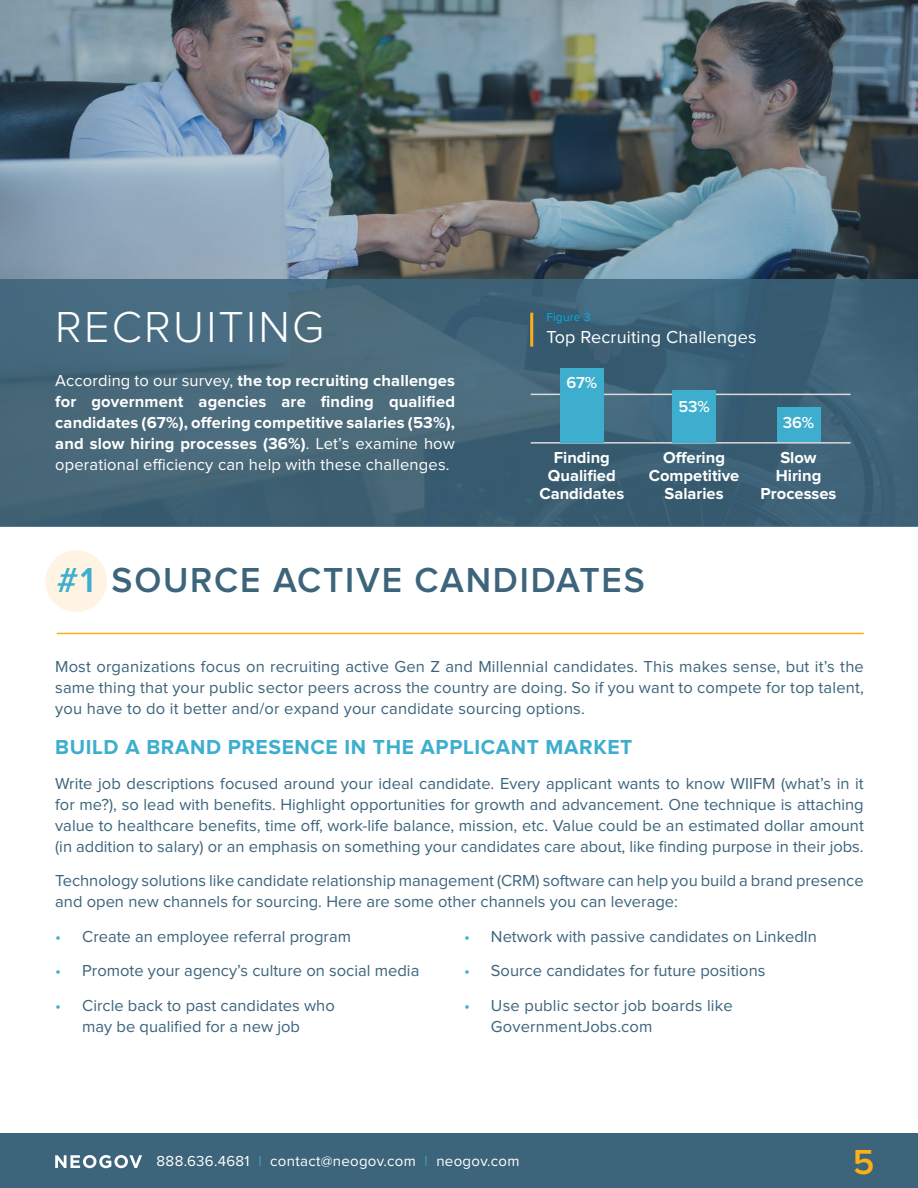
<style>
.page{position:relative;width:918px;height:1188px;background:#fff}
.page>*{position:absolute;margin:0;border:0;box-sizing:border-box;transform-origin:0 0}
.t1{font:300 45px "Proxima Nova";letter-spacing:.05em;color:#fff}
.t2{font:600 36px "Proxima Nova";letter-spacing:.05em;color:#3c647b}
.t3{font:600 36px "Proxima Nova";color:#fcaf17}
.t4{font:700 21px "Proxima Nova";letter-spacing:.03em;color:#3eaece}
.t5{font:18px "Proxima Nova";letter-spacing:.01em;color:#fff}
.t6{font:16.5px/21px "Proxima Nova";color:#3c647b;text-align:justify}
.t7{font:700 16.5px/18px "Proxima Nova";color:#fff;text-align:center}
.t8{font:600 16.5px "Proxima Nova";color:#fff}
.t9{font:15px "Proxima Nova";letter-spacing:.02em;color:#fff}
.t10{font:12px "Proxima Nova";letter-spacing:.01em;color:#00aeef}
.s1{font-weight:400}
.s2{color:#3eaece}
</style>
<div class="page">
<div style="left:45px;top:550px;width:62px;height:62px;background:#fff4e3;border-radius:50%"></div>
<img style="left:0;top:0;width:918px;height:279px">
<hr style="left:57px;top:633px;width:807px;height:1px;background:#fcaf17">
<div style="left:0;top:279px;width:918px;height:247px;background:#3c647b"></div>
<hr style="left:530px;top:313px;width:3px;height:34px;background:#fcaf17">
<hr style="left:531px;top:442px;width:319px;height:2px;background:#d9dadc">
<hr style="left:531px;top:394px;width:319px;height:1px;background:#d9dadc">
<div style="left:560px;top:368px;width:44px;height:74px;background:#3eaece"></div>
<div style="left:672px;top:390px;width:44px;height:52px;background:#3eaece"></div>
<div style="left:777px;top:408px;width:43px;height:34px;background:#3eaece"></div>
<div style="left:0;top:1133px;width:918px;height:55px;background:#3c647b"></div>
<svg style="left:55px;top:1155px;width:87px;height:13px"></svg>
<h1 class="t1" style="left:55px;top:307px;width:271px">RECRUITING</h1>
<p class="t7" style="left:55px;top:371px;width:401px;line-height:21px;text-align:justify"><span class="s1">According to our survey,</span> the top recruiting challenges for government agencies are finding qualified candidates (67%), offering competitive salaries (53%), and slow hiring processes (36%)<span class="s1">. Let’s examine how operational efficiency can help with these challenges.</span></p>
<p class="t10" style="left:546px;top:312px;width:46px">Figure 3</p>
<p class="t5" style="left:546px;top:329px;width:212px">Top Recruiting Challenges</p>
<p class="t8" style="left:567px;top:375px;width:32px">67%</p>
<p class="t8" style="left:678px;top:399px;width:33px">53%</p>
<p class="t8" style="left:783px;top:415px;width:33px">36%</p>
<p class="t7" style="left:539px;top:449px;width:86px">Finding<br>Qualified<br>Candidates</p>
<p class="t7" style="left:649px;top:449px;width:92px">Offering<br>Competitive<br>Salaries</p>
<p class="t7" style="left:761px;top:449px;width:77px">Slow<br>Hiring<br>Processes</p>
<h2 class="t2" style="left:57px;top:564px;width:589px"><span class="s2">#1</span> SOURCE ACTIVE CANDIDATES</h2>
<p class="t6" style="left:55px;top:657px;width:810px">Most organizations focus on recruiting active Gen Z and Millennial candidates. This makes sense, but it’s the same thing that your public sector peers across the country are doing. So if you want to compete for top talent, you have to do it better and/or expand your candidate sourcing options.</p>
<p class="t4" style="left:55px;top:738px;width:579px">BUILD A BRAND PRESENCE IN THE APPLICANT MARKET</p>
<p class="t6" style="left:55px;top:774px;width:810px">Write job descriptions focused around your ideal candidate. Every applicant wants to know WIIFM (what’s in it for me?), so lead with benefits. Highlight opportunities for growth and advancement. One technique is attaching value to healthcare benefits, time off, work-life balance, mission, etc. Value could be an estimated dollar amount (in addition to salary) or an emphasis on something your candidates care about, like finding purpose in their jobs.</p>
<p class="t6" style="left:55px;top:871px;width:810px">Technology solutions like candidate relationship management (CRM) software can help you build a brand presence and open new channels for sourcing. Here are some other channels you can leverage:</p>
<p class="t6" style="left:55px;top:927px;width:297px"><span class="s2">•</span> Create an employee referral program</p>
<p class="t6" style="left:55px;top:961px;width:366px"><span class="s2">•</span> Promote your agency’s culture on social media</p>
<p class="t6" style="left:55px;top:996px;width:281px;text-align:center"><span class="s2">•</span> Circle back to past candidates who may be qualified for a new job</p>
<p class="t6" style="left:464px;top:927px;width:354px"><span class="s2">•</span> Network with passive candidates on LinkedIn</p>
<p class="t6" style="left:464px;top:961px;width:303px"><span class="s2">•</span> Source candidates for future positions</p>
<p class="t6" style="left:491px;top:996px;width:243px;text-indent:-27px"><span class="s2">•</span> Use public sector job boards like<br>GovernmentJobs.com</p>
<p class="t9" style="left:157px;top:1155px;width:364px">888.636.4681 <span class="s2">|</span> contact@neogov.com <span class="s2">|</span> neogov.com</p>
<h2 class="t3" style="left:853px;top:1145px;width:23px">5</h2>
</div>
